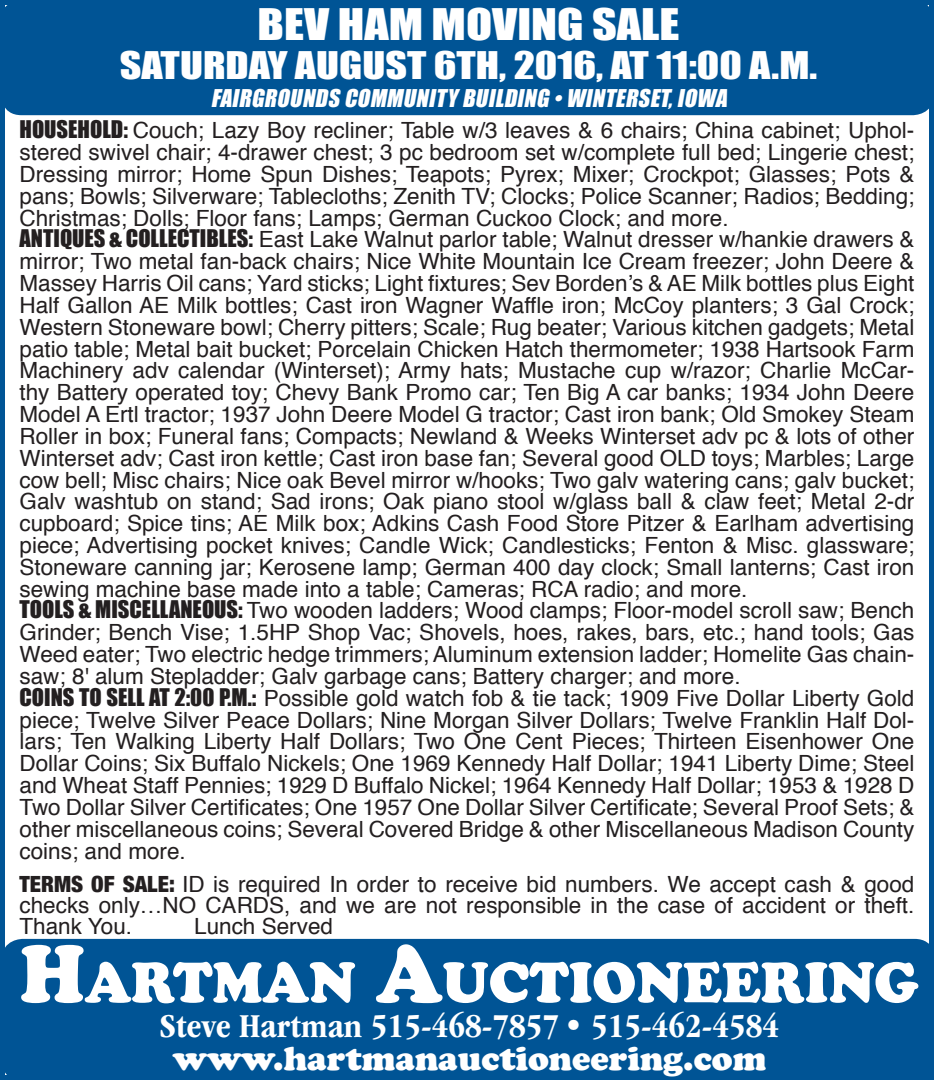
<style>
.page{position:relative;width:934px;height:1080px;background:#fff}
.page>*{position:absolute;margin:0;border:0;box-sizing:border-box;transform-origin:0 0}
.t1{font:900 59.25px "Cooper";color:#fff;scale:.95 1}
.t2{font:40px "Impact";color:#fff;scale:1.2 1}
.t3{font:35px "Impact";color:#fff;scale:1.2 1}
.t4{font:700 condensed 34.75px "ITC Garamond Std";color:#fff}
.t5{font:900 34.75px "Cooper";color:#fff}
.t6{font:italic 22.5px "Impact";color:#fff}
.t7{font:22.25px/21.8px "Helvetica";color:#231f20;text-align:justify}
.s1{font-family:"Impact"}
.s2{font-family:"Helvetica Neue";font-weight:900;font-stretch:condensed}
.s3{font-size:84.75px}
</style>
<div class="page">
<div style="left:1px;top:0;width:933px;height:115px;background:#005495;border-radius:21px"></div>
<div style="left:2px;top:939px;width:932px;height:141px;background:#005495"></div>
<p class="t2" style="left:258px;top:-7px;width:353px">BEV HAM MOVING SALE</p>
<p class="t3" style="left:120px;top:38px;width:583px">SATURDAY AUGUST 6TH, 2016, AT 11:00 A.M.</p>
<p class="t6" style="left:211px;top:80px;width:523px">FAIRGROUNDS COMMUNITY BUILDING •WINTERSET,IOWA</p>
<p class="t7" style="left:20px;top:120px;width:896px"><span class="s1">HOUSEHOLD:</span> Couch; Lazy Boy recliner; Table w/3 leaves &amp; 6 chairs; China cabinet; Uphol&shy;stered swivel chair; 4-drawer chest; 3 pc bedroom set w/complete full bed; Lingerie chest; Dressing mirror; Home Spun Dishes; Teapots; Pyrex; Mixer; Crockpot; Glasses; Pots &amp; pans; Bowls; Silverware; Tablecloths; Zenith TV; Clocks; Police Scanner; Radios; Bedding; Christmas; Dolls; Floor fans; Lamps; German Cuckoo Clock; and more.</p>
<p class="t7" style="left:20px;top:229px;width:896px"><span class="s1">ANTIQUES &amp; COLLECTIBLES:</span> East Lake Walnut parlor table; Walnut dresser w/hankie drawers &amp; mirror; Two metal fan-back chairs; Nice White Mountain Ice Cream freezer; John Deere &amp; Massey Harris Oil cans; Yard sticks; Light fixtures; Sev Borden’s &amp; AE Milk bottles plus Eight Half Gallon AE Milk bottles; Cast iron Wagner Waffle iron; McCoy planters; 3 Gal Crock; Western Stoneware bowl; Cherry pitters; Scale; Rug beater; Various kitchen gadgets; Metal patio table; Metal bait bucket; Porcelain Chicken Hatch thermometer; 1938 Hartsook Farm Machinery adv calendar (Winterset); Army hats; Mustache cup w/razor; Charlie McCar&shy;thy Battery operated toy; Chevy Bank Promo car; Ten Big A car banks; 1934 John Deere Model A Ertl tractor; 1937 John Deere Model G tractor; Cast iron bank; Old Smokey Steam Roller in box; Funeral fans; Compacts; Newland &amp; Weeks Winterset adv pc &amp; lots of other Winterset adv; Cast iron kettle; Cast iron base fan; Several good OLD toys; Marbles; Large cow bell; Misc chairs; Nice oak Bevel mirror w/hooks; Two galv watering cans; galv bucket; Galv washtub on stand; Sad irons; Oak piano stool w/glass ball &amp; claw feet; Metal 2-dr cupboard; Spice tins; AE Milk box; Adkins Cash Food Store Pitzer &amp; Earlham advertising piece; Advertising pocket knives; Candle Wick; Candlesticks; Fenton &amp; Misc. glassware; Stoneware canning jar; Kerosene lamp; German 400 day clock; Small lanterns; Cast iron sewing machine base made into a table; Cameras; RCA radio; and more.</p>
<p class="t7" style="left:20px;top:600px;width:896px"><span class="s1">TOOLS &amp; MISCELLANEOUS:</span> Two wooden ladders; Wood clamps; Floor-model scroll saw; Bench Grinder; Bench Vise; 1.5HP Shop Vac; Shovels, hoes, rakes, bars, etc.; hand tools; Gas Weed eater; Two electric hedge trimmers; Aluminum extension ladder; Homelite Gas chain&shy;saw; 8' alum Stepladder; Galv garbage cans; Battery charger; and more.</p>
<p class="t7" style="left:20px;top:688px;width:896px"><span class="s1">COINS TO SELL AT 2:00 P.M.:</span> Possible gold watch fob &amp; tie tack; 1909 Five Dollar Liberty Gold piece; Twelve Silver Peace Dollars; Nine Morgan Silver Dollars; Twelve Franklin Half Dol&shy;lars; Ten Walking Liberty Half Dollars; Two One Cent Pieces; Thirteen Eisenhower One Dollar Coins; Six Buffalo Nickels; One 1969 Kennedy Half Dollar; 1941 Liberty Dime; Steel and Wheat Staff Pennies; 1929 D Buffalo Nickel; 1964 Kennedy Half Dollar; 1953 &amp; 1928 D Two Dollar Silver Certificates; One 1957 One Dollar Silver Certificate; Several Proof Sets; &amp; other miscellaneous coins; Several Covered Bridge &amp; other Miscellaneous Madison County coins; and more.</p>
<p class="t7" style="left:20px;top:874px;width:896px;line-height:21px"><span class="s2">TERMS OF SALE:</span> ID is required In order to receive bid numbers. We accept cash &amp; good checks only…NO CARDS, and we are not responsible in the case of accident or theft.<br>Thank You.</p>
<p class="t7" style="left:194px;top:916px;width:140px">Lunch Served</p>
<p class="t1" style="left:20px;top:948px;width:947px"><span class="s3">H</span>ARTMAN <span class="s3">A</span>UCTIONEERING</p>
<p class="t4" style="left:160px;top:1006px;width:621px">Steve Hartman 515-468-7857 • 515-462-4584</p>
<p class="t5" style="left:173px;top:1038px;width:595px">www.hartmanauctioneering.com</p>
</div>
